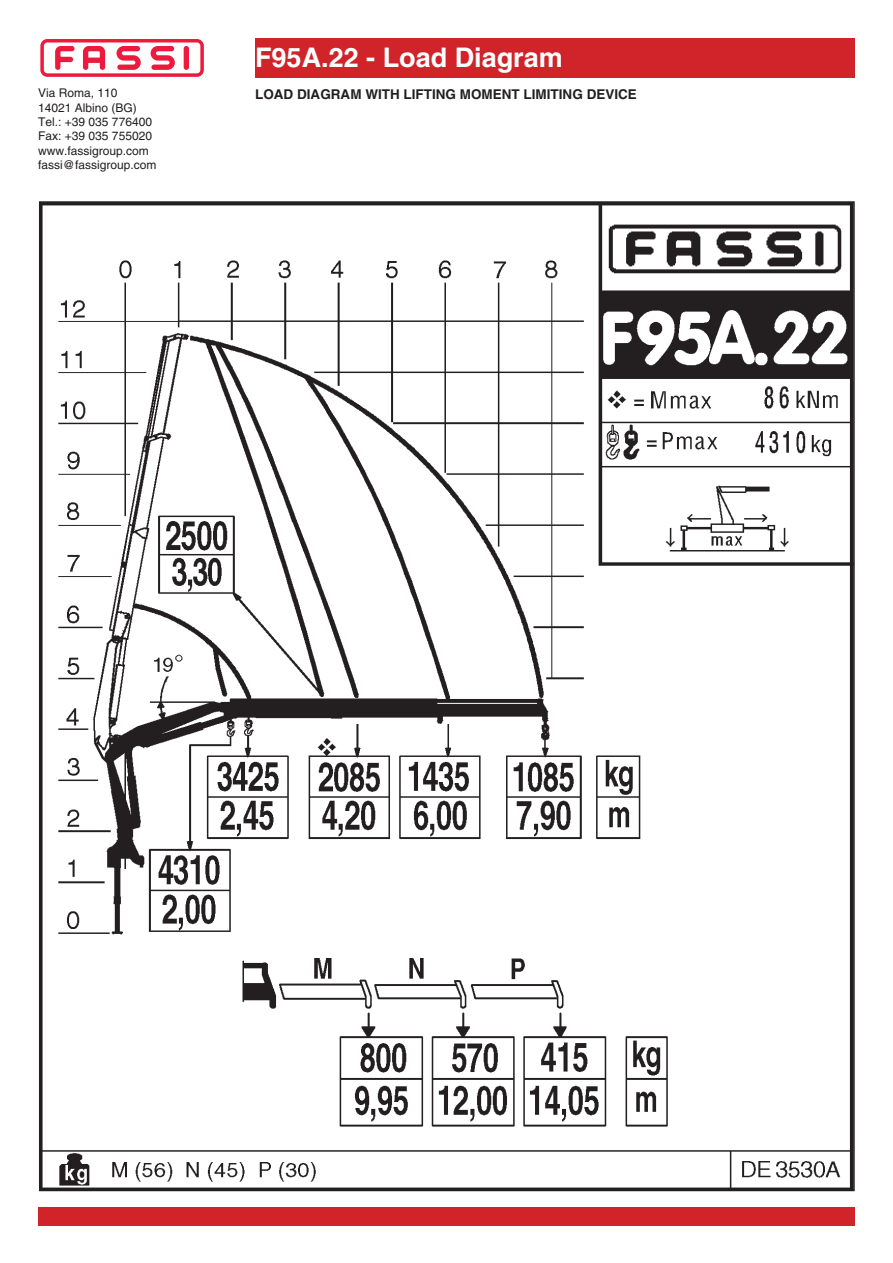
<style>
.page{position:relative;width:893px;height:1263px;background:#fff}
.page>*{position:absolute;margin:0;border:0;box-sizing:border-box;transform-origin:0 0}
.t1{font:700 27px "Helvetica LT Std";color:#fff}
.t2{font:700 13.5px "Helvetica LT Std";color:#231f20}
.t3{font:12px/14.4px "Helvetica LT Std";color:#231f20}
</style>
<div class="page">
<div style="left:38px;top:1207px;width:817px;height:18px;background:#d1232a"></div>
<svg style="left:40px;top:39px;width:164px;height:38px"></svg>
<div style="left:255px;top:38px;width:600px;height:40px;background:#d1232a"></div>
<img style="left:42px;top:204px;width:810px;height:984px">
<p class="t3" style="left:38px;top:86px;width:120px">Via Roma, 110<br>14021 Albino (BG)<br>Tel.: +39 035 776400<br>Fax: +39 035 755020 www.fassigroup.com fassi@fassigroup.com</p>
<h1 class="t1" style="left:255px;top:41px;width:309px">F95A.22 - Load Diagram</h1>
<p class="t2" style="left:255px;top:86px;width:383px">LOAD DIAGRAM WITH LIFTING MOMENT LIMITING DEVICE</p>
</div>
